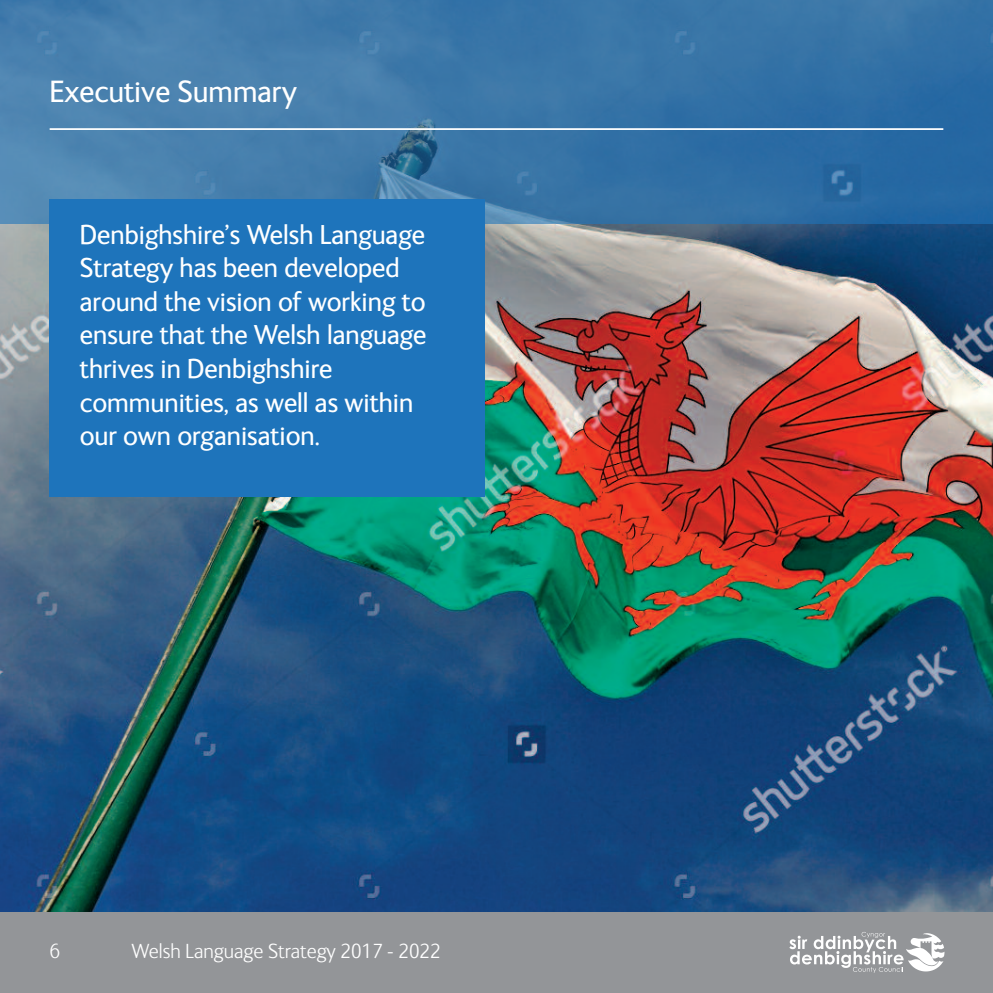
<style>
.page{position:relative;width:993px;height:993px;background:#fff}
.page>*{position:absolute;margin:0;border:0;box-sizing:border-box;transform-origin:0 0}
.t1{font:31.5px "FS Ingrid";color:#fff}
.t2{font:28px/33.6px "FS Ingrid";color:#fff}
.t3{font:300 21px "FS Ingrid";color:#fff}
</style>
<div class="page">
<img style="left:0;top:223px;width:992px;height:689px">
<div style="left:0;top:0;width:992px;height:223px;background:#1e74bb;opacity:.6"></div>
<div style="left:50px;top:198px;width:434px;height:298px;background:#1e74bb"></div>
<div style="left:0;top:912px;width:992px;height:80px;background:#939598"></div>
<svg style="left:789px;top:932px;width:155px;height:40px"></svg>
<hr style="left:50px;top:128px;width:893px;height:2px;background:#fff">
<p class="t1" style="left:50px;top:81px;width:249px">Executive Summary</p>
<p class="t2" style="left:80px;top:220px;width:348px">Denbighshire’s Welsh Language<br>Strategy has been developed around the vision of working to ensure that the Welsh language thrives in Denbighshire communities, as well as within our own organisation.</p>
<p class="t3" style="left:50px;top:943px;width:12px">6</p>
<p class="t3" style="left:131px;top:943px;width:310px">Welsh Language Strategy 2017 - 2022</p>
</div>
